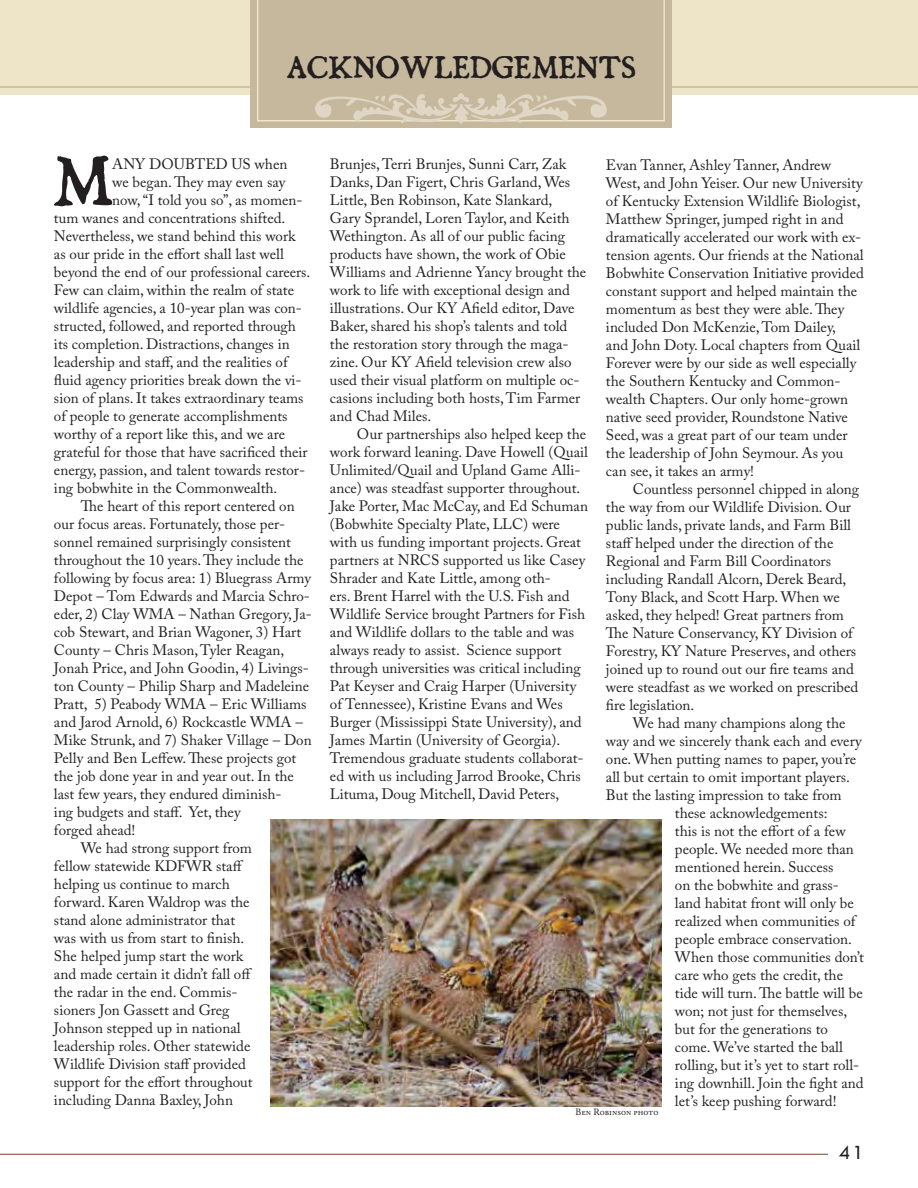
<style>
.page{position:relative;width:918px;height:1188px;background:#fff}
.page>*{position:absolute;margin:0;border:0;box-sizing:border-box;transform-origin:0 0}
.t1{font:60.15px "Dominican";color:#231f20}
.t2{font:27px "Dominican";letter-spacing:.05em;color:#231f20}
.t3{font:21px "Tw Cen";color:#231f20}
.t4{font:15px/18px "Adobe Caslon Pro";color:#231f20}
.t5{font:9px "Adobe Caslon Pro";color:#231f20}
</style>
<div class="page">
<hr style="left:0;top:1154px;width:828px;height:1px;background:#784430">
<img style="left:270px;top:820px;width:392px;height:287px">
<div style="left:0;top:0;width:918px;height:94px;background:#eee5c9"></div>
<hr style="left:0;top:86px;width:918px;height:2px;background:#c6b89c">
<div style="left:250px;top:0;width:422px;height:127px;background:#c6b89c"></div>
<svg style="left:257px;top:0;width:408px;height:122px"></svg>
<svg style="left:315px;top:93px;width:292px;height:29px"></svg>
<h2 class="t2" style="left:287px;top:49px;width:350px">ACKNOWLEDGEMENTS</h2>
<h1 class="t1" style="left:54px;top:141px;width:60px">M</h1>
<p class="t4" style="left:112px;top:155px;width:177px">ANY DOUBTED US when</p>
<p class="t4" style="left:112px;top:173px;width:175px">we began. They may even say</p>
<p class="t4" style="left:112px;top:191px;width:192px">now, “I told you so”, as momen-</p>
<p class="t4" style="left:54px;top:209px;width:233px">tum wanes and concentrations shifted.</p>
<p class="t4" style="left:54px;top:227px;width:243px">Nevertheless, we stand behind this work</p>
<p class="t4" style="left:54px;top:245px;width:231px">as our pride in the effort shall last well</p>
<p class="t4" style="left:54px;top:263px;width:258px">beyond the end of our professional careers.</p>
<p class="t4" style="left:54px;top:281px;width:242px">Few can claim, within the realm of state</p>
<p class="t4" style="left:54px;top:299px;width:250px">wildlife agencies, a 10-year plan was con-</p>
<p class="t4" style="left:54px;top:317px;width:243px">structed, followed, and reported through</p>
<p class="t4" style="left:54px;top:335px;width:237px">its completion. Distractions, changes in</p>
<p class="t4" style="left:54px;top:353px;width:237px">leadership and staff, and the realities of</p>
<p class="t4" style="left:54px;top:371px;width:249px">fluid agency priorities break down the vi-</p>
<p class="t4" style="left:54px;top:389px;width:251px">sion of plans. It takes extraordinary teams</p>
<p class="t4" style="left:54px;top:407px;width:235px">of people to generate accomplishments</p>
<p class="t4" style="left:54px;top:425px;width:233px">worthy of a report like this, and we are</p>
<p class="t4" style="left:54px;top:443px;width:255px">grateful for those that have sacrificed their</p>
<p class="t4" style="left:54px;top:461px;width:253px">energy, passion, and talent towards restor-</p>
<p class="t4" style="left:54px;top:479px;width:225px">ing bobwhite in the Commonwealth.</p>
<p class="t4" style="left:81px;top:497px;width:215px">The heart of this report centered on</p>
<p class="t4" style="left:54px;top:515px;width:233px">our focus areas. Fortunately, those per-</p>
<p class="t4" style="left:54px;top:533px;width:239px">sonnel remained surprisingly consistent</p>
<p class="t4" style="left:54px;top:551px;width:251px">throughout the 10 years. They include the</p>
<p class="t4" style="left:54px;top:569px;width:259px">following by focus area: 1) Bluegrass Army</p>
<p class="t4" style="left:54px;top:587px;width:257px">Depot – Tom Edwards and Marcia Schro-</p>
<p class="t4" style="left:54px;top:605px;width:260px">eder, 2) Clay WMA – Nathan Gregory, Ja-</p>
<p class="t4" style="left:54px;top:623px;width:249px">cob Stewart, and Brian Wagoner, 3) Hart</p>
<p class="t4" style="left:54px;top:641px;width:232px">County – Chris Mason, Tyler Reagan,</p>
<p class="t4" style="left:54px;top:659px;width:256px">Jonah Price, and John Goodin, 4) Livings-</p>
<p class="t4" style="left:54px;top:677px;width:257px">ton County – Philip Sharp and Madeleine</p>
<p class="t4" style="left:54px;top:695px;width:254px">Pratt, 5) Peabody WMA – Eric Williams</p>
<p class="t4" style="left:54px;top:713px;width:250px">and Jarod Arnold, 6) Rockcastle WMA –</p>
<p class="t4" style="left:54px;top:731px;width:259px">Mike Strunk, and 7) Shaker Village – Don</p>
<p class="t4" style="left:54px;top:749px;width:244px">Pelly and Ben Leffew. These projects got</p>
<p class="t4" style="left:54px;top:767px;width:241px">the job done year in and year out. In the</p>
<p class="t4" style="left:54px;top:785px;width:229px">last few years, they endured diminish-</p>
<p class="t4" style="left:54px;top:803px;width:189px">ing budgets and staff. Yet, they</p>
<p class="t4" style="left:54px;top:821px;width:83px">forged ahead!</p>
<p class="t4" style="left:81px;top:839px;width:173px">We had strong support from</p>
<p class="t4" style="left:54px;top:857px;width:191px">fellow statewide KDFWR staff</p>
<p class="t4" style="left:54px;top:875px;width:177px">helping us continue to march</p>
<p class="t4" style="left:54px;top:893px;width:197px">forward. Karen Waldrop was the</p>
<p class="t4" style="left:54px;top:911px;width:183px">stand alone administrator that</p>
<p class="t4" style="left:54px;top:929px;width:192px">was with us from start to finish.</p>
<p class="t4" style="left:54px;top:947px;width:191px">She helped jump start the work</p>
<p class="t4" style="left:54px;top:965px;width:200px">and made certain it didn’t fall off</p>
<p class="t4" style="left:54px;top:983px;width:185px">the radar in the end. Commis-</p>
<p class="t4" style="left:54px;top:1001px;width:177px">sioners Jon Gassett and Greg</p>
<p class="t4" style="left:54px;top:1019px;width:188px">Johnson stepped up in national</p>
<p class="t4" style="left:54px;top:1037px;width:198px">leadership roles. Other statewide</p>
<p class="t4" style="left:54px;top:1055px;width:193px">Wildlife Division staff provided</p>
<p class="t4" style="left:54px;top:1073px;width:200px">support for the effort throughout</p>
<p class="t4" style="left:54px;top:1091px;width:180px">including Danna Baxley, John</p>
<p class="t4" style="left:330px;top:155px;width:258px">Brunjes, Terri Brunjes, Sunni Carr, Zak Danks, Dan Figert, Chris Garland, Wes Little, Ben Robinson, Kate Slankard, Gary Sprandel, Loren Taylor, and Keith Wethington. As all of our public facing products have shown, the work of Obie Williams and Adrienne Yancy brought the work to life with exceptional design and illustrations. Our KY Afield editor, Dave Baker, shared his shop’s talents and told the restoration story through the maga&shy;zine. Our KY Afield television crew also used their visual platform on multiple oc&shy;casions including both hosts, Tim Farmer and Chad Miles.</p>
<p class="t4" style="left:330px;top:425px;width:259px;text-indent:27px">Our partnerships also helped keep the work forward leaning. Dave Howell (Quail Unlimited/Quail and Upland Game Alli&shy;ance) was steadfast supporter throughout.<br>Jake Porter, Mac McCay, and Ed Schuman (Bobwhite Specialty Plate, LLC) were with us funding important projects. Great partners at NRCS supported us like Casey Shrader and Kate Little, among oth-<br>ers. Brent Harrel with the U.S. Fish and Wildlife Service brought Partners for Fish and Wildlife dollars to the table and was always ready to assist. Science support through universities was critical including Pat Keyser and Craig Harper (University of Tennessee), Kristine Evans and Wes Burger (Mississippi State University), and James Martin (University of Georgia).<br>Tremendous graduate students collaborat&shy;ed with us including Jarrod Brooke, Chris Lituma, Doug Mitchell, David Peters,</p>
<p class="t4" style="left:606px;top:156px;width:259px">Evan Tanner, Ashley Tanner, Andrew West, and John Yeiser. Our new University of Kentucky Extension Wildlife Biologist, Matthew Springer, jumped right in and dramatically accelerated our work with ex&shy;tension agents. Our friends at the National Bobwhite Conservation Initiative provided constant support and helped maintain the momentum as best they were able. They included Don McKenzie, Tom Dailey,<br>and John Doty. Local chapters from Quail Forever were by our side as well especially the Southern Kentucky and Common&shy;wealth Chapters. Our only home-grown native seed provider, Roundstone Native Seed, was a great part of our team under the leadership of John Seymour. As you can see, it takes an army!</p>
<p class="t4" style="left:606px;top:480px;width:255px;text-indent:27px">Countless personnel chipped in along the way from our Wildlife Division. Our public lands, private lands, and Farm Bill staff helped under the direction of the Regional and Farm Bill Coordinators including Randall Alcorn, Derek Beard, Tony Black, and Scott Harp. When we asked, they helped! Great partners from The Nature Conservancy, KY Division of Forestry, KY Nature Preserves, and others joined up to round out our fire teams and were steadfast as we worked on prescribed fire legislation.</p>
<p class="t4" style="left:633px;top:714px;width:214px">We had many champions along the</p>
<p class="t4" style="left:606px;top:732px;width:258px">way and we sincerely thank each and every</p>
<p class="t4" style="left:606px;top:750px;width:252px">one. When putting names to paper, you’re</p>
<p class="t4" style="left:606px;top:768px;width:245px">all but certain to omit important players.</p>
<p class="t4" style="left:606px;top:786px;width:237px">But the lasting impression to take from</p>
<p class="t4" style="left:675px;top:804px;width:154px">these acknowledgements:</p>
<p class="t4" style="left:675px;top:822px;width:172px">this is not the effort of a few</p>
<p class="t4" style="left:675px;top:840px;width:180px">people. We needed more than</p>
<p class="t4" style="left:675px;top:858px;width:160px">mentioned herein. Success</p>
<p class="t4" style="left:675px;top:876px;width:165px">on the bobwhite and grass-</p>
<p class="t4" style="left:675px;top:894px;width:180px">land habitat front will only be</p>
<p class="t4" style="left:675px;top:912px;width:184px">realized when communities of</p>
<p class="t4" style="left:675px;top:930px;width:179px">people embrace conservation.</p>
<p class="t4" style="left:675px;top:948px;width:191px">When those communities don’t</p>
<p class="t4" style="left:675px;top:966px;width:170px">care who gets the credit, the</p>
<p class="t4" style="left:675px;top:984px;width:189px">tide will turn. The battle will be</p>
<p class="t4" style="left:675px;top:1002px;width:174px">won; not just for themselves,</p>
<p class="t4" style="left:675px;top:1020px;width:155px">but for the generations to</p>
<p class="t4" style="left:675px;top:1038px;width:170px">come. We’ve started the ball</p>
<p class="t4" style="left:675px;top:1056px;width:186px">rolling, but it’s yet to start roll-</p>
<p class="t4" style="left:675px;top:1074px;width:190px">ing downhill. Join the fight and</p>
<p class="t4" style="left:675px;top:1092px;width:163px">let’s keep pushing forward!</p>
<p class="t5" style="left:576px;top:1107px;width:84px">Ben Robinson photo</p>
<h3 class="t3" style="left:839px;top:1140px;width:27px">41</h3>
</div>
